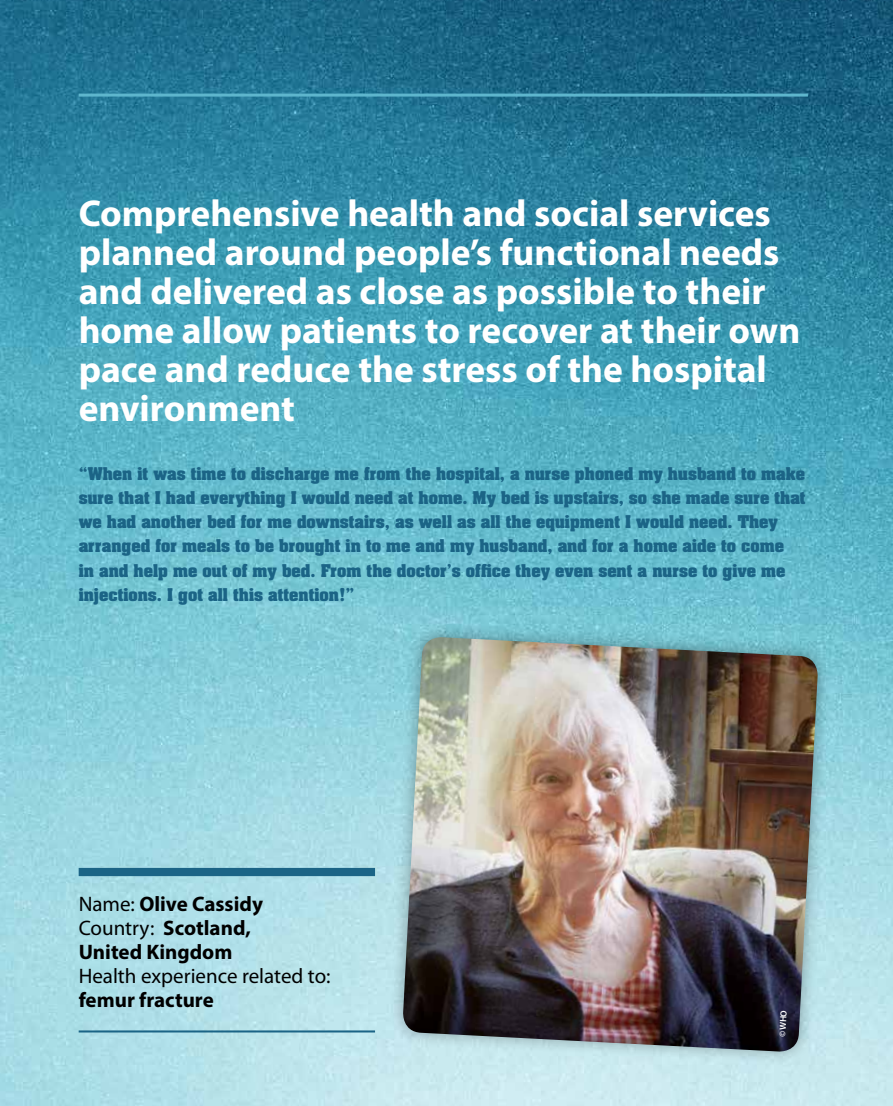
<style>
.page{position:relative;width:893px;height:1106px;background:#fff}
.page>*{position:absolute;margin:0;border:0;box-sizing:border-box;transform-origin:0 0}
.t1{font:700 37.5px/39px "Myriad Pro";color:#fff}
.t2{font:700 21px/24px "Myriad Pro";color:#000}
.t3{font:21px "Myriad Pro";color:#000}
.t4{font:700 15px/24px "Aachen Std";color:#1b6486}
.t5{font:600 9px "Myriad Pro";color:#fff}
.s1{font-weight:400}
</style>
<div class="page">
<img style="left:0;top:0;width:893px;height:1106px">
<svg style="left:386px;top:620px;width:449px;height:449px;background:#a2d8e1"></svg>
<img style="left:402px;top:637px;width:417px;height:415px">
<hr style="left:79px;top:94px;width:729px;height:3px;background:#5eb6cd">
<div style="left:79px;top:868px;width:296px;height:8px;background:#1b6486"></div>
<hr style="left:79px;top:1030px;width:296px;height:2px;background:#1b6486">
<h1 class="t1" style="left:79px;top:192px;width:723px">Comprehensive health and social services planned around people’s functional needs and delivered as close as possible to their home allow patients to recover at their own pace and reduce the stress of the hospital environment</h1>
<p class="t4" style="left:79px;top:462px;width:728px">“When it was time to discharge me from the hospital, a nurse phoned my husband to make sure that I had everything I would need at home. My bed is upstairs, so she made sure that we had another bed for me downstairs, as well as all the equipment I would need. They arranged for meals to be brought in to me and my husband, and for a home aide to come<br>in and help me out of my bed. From the doctor’s office they even sent a nurse to give me injections. I got all this attention!”</p>
<h2 class="t2" style="left:79px;top:891px;width:186px"><span class="s1">Name:</span> Olive Cassidy<br><span class="s1">Country:</span> Scotland,<br>United Kingdom</h2>
<h2 class="t3" style="left:79px;top:964px;width:253px">Health experience related to:</h2>
<h2 class="t2" style="left:79px;top:987px;width:137px">femur fracture</h2>
<p class="t5" style="left:777px;top:1036px;width:29px;rotate:-87deg">© WHO</p>
</div>
